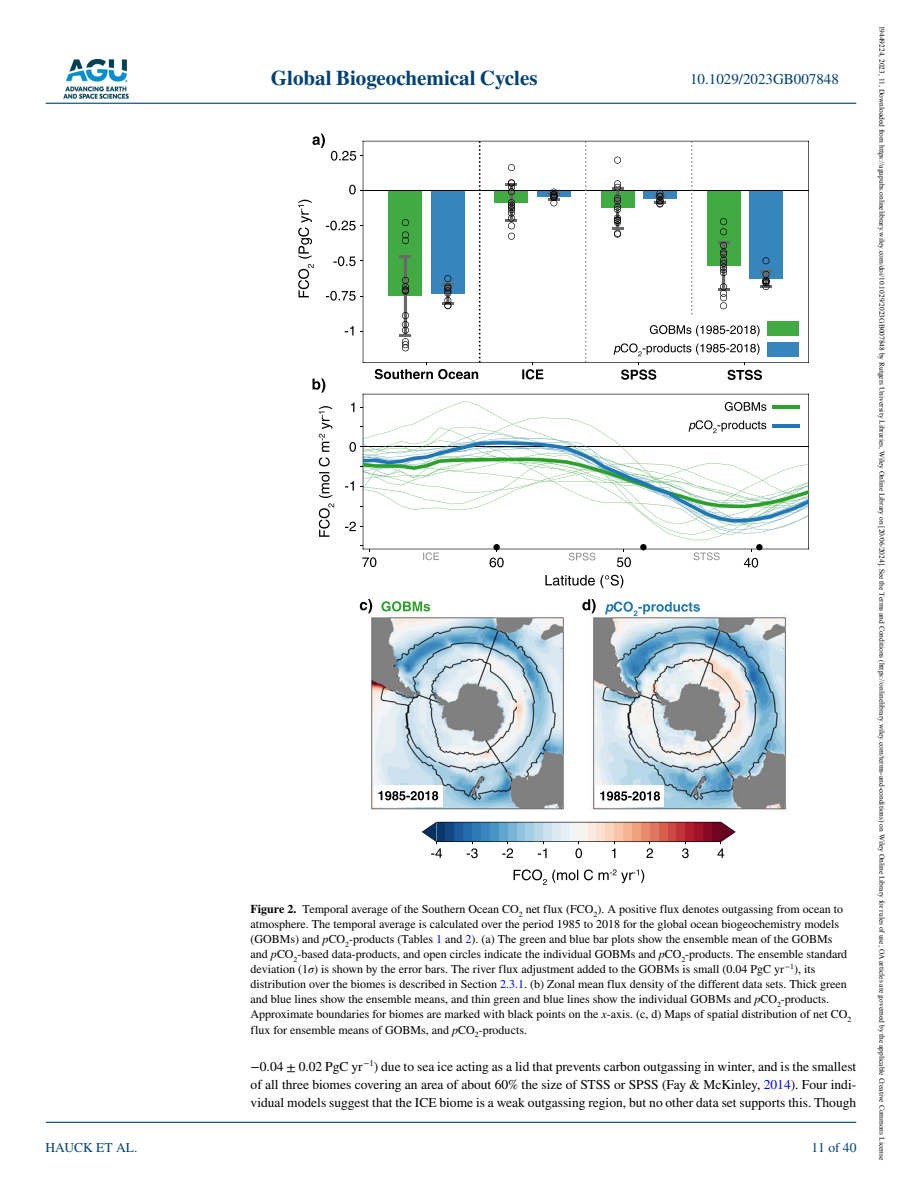
<style>
.page{position:relative;width:902px;height:1183px;background:#fff}
.page>*{position:absolute;margin:0;border:0;box-sizing:border-box;transform-origin:0 0}
.t1{font:700 21px "STIX";color:#004174}
.t2{font:15px "STIX";color:#004174}
.t3{font:13.5px/18px "STIX";color:#000;text-align:justify}
.t4{font:13.5px "STIX";color:#004174}
.t5{font:12px/15px "STIX";color:#000}
.t6{font:7.35px "Times New Roman";color:#000}
.s1{font-weight:700}
.s2{font-style:italic}
.s3{color:#00f}
</style>
<div class="page">
<img style="left:63px;top:60px;width:65px;height:39px">
<hr style="left:46px;top:103px;width:810px;height:1px;background:#004174">
<hr style="left:46px;top:1121px;width:810px;height:1px;background:#004174">
<div style="left:494px;top:190px;width:34px;height:12px;background:#42aa42"></div>
<div style="left:537px;top:190px;width:34px;height:6px;background:#3685bc"></div>
<div style="left:749px;top:190px;width:33px;height:89px;background:#3685bc"></div>
<hr style="left:363px;top:190px;width:445px;height:1px;background:#000">
<svg style="left:508px;top:164px;width:7px;height:7px"></svg>
<svg style="left:506px;top:179px;width:11px;height:61px"></svg>
<svg style="left:548px;top:188px;width:11px;height:18px"></svg>
<hr style="left:362px;top:141px;width:446px;height:1px;background:#000">
<hr style="left:362px;top:362px;width:446px;height:1px;background:#000">
<hr style="left:808px;top:141px;width:1px;height:221px;background:#000">
<hr style="left:362px;top:141px;width:1px;height:221px;background:#000">
<svg style="left:363px;top:401px;width:437px;height:139px"></svg>
<svg style="left:363px;top:433px;width:437px;height:99px"></svg>
<hr style="left:362px;top:393px;width:446px;height:1px;background:#000">
<hr style="left:362px;top:548px;width:446px;height:1px;background:#000">
<hr style="left:808px;top:393px;width:1px;height:156px;background:#000">
<hr style="left:362px;top:393px;width:1px;height:156px;background:#000">
<img style="left:591px;top:613px;width:196px;height:197px">
<img style="left:368px;top:613px;width:196px;height:197px">
<svg style="left:375px;top:141px;width:105px;height:238px"></svg>
<svg style="left:522px;top:362px;width:21px;height:17px"></svg>
<svg style="left:331px;top:151px;width:32px;height:10px"></svg>
<svg style="left:349px;top:185px;width:14px;height:9px"></svg>
<svg style="left:326px;top:220px;width:37px;height:10px"></svg>
<svg style="left:333px;top:256px;width:30px;height:10px"></svg>
<svg style="left:326px;top:291px;width:37px;height:9px"></svg>
<svg style="left:345px;top:326px;width:8px;height:9px"></svg>
<svg style="left:298px;top:264px;width:15px;height:33px"></svg>
<svg style="left:298px;top:200px;width:14px;height:58px"></svg>
<svg style="left:319px;top:406px;width:15px;height:130px"></svg>
<svg style="left:351px;top:402px;width:3px;height:10px"></svg>
<svg style="left:345px;top:441px;width:463px;height:90px"></svg>
<svg style="left:362px;top:557px;width:14px;height:10px"></svg>
<svg style="left:489px;top:557px;width:14px;height:10px"></svg>
<svg style="left:616px;top:557px;width:15px;height:10px"></svg>
<svg style="left:743px;top:557px;width:15px;height:10px"></svg>
<svg style="left:545px;top:574px;width:78px;height:14px"></svg>
<svg style="left:513px;top:869px;width:131px;height:15px"></svg>
<svg style="left:422px;top:821px;width:313px;height:36px"></svg>
<div style="left:766px;top:321px;width:32px;height:15px;background:#42aa42"></div>
<div style="left:766px;top:342px;width:32px;height:14px;background:#3685bc"></div>
<svg style="left:585px;top:141px;width:186px;height:239px"></svg>
<svg style="left:423px;top:552px;width:16px;height:8px"></svg>
<svg style="left:568px;top:552px;width:27px;height:8px"></svg>
<svg style="left:693px;top:552px;width:26px;height:8px"></svg>
<svg style="left:724px;top:402px;width:42px;height:9px"></svg>
<svg style="left:688px;top:420px;width:78px;height:13px"></svg>
<svg style="left:772px;top:404px;width:27px;height:4px"></svg>
<hr style="left:772px;top:424px;width:27px;height:4px;background:#1f77b4">
<svg style="left:381px;top:601px;width:49px;height:10px"></svg>
<svg style="left:605px;top:601px;width:94px;height:15px"></svg>
<div style="left:493px;top:544px;width:7px;height:6px;background:#000;border-radius:50%"></div>
<svg style="left:640px;top:544px;width:6px;height:6px"></svg>
<svg style="left:750px;top:544px;width:12px;height:7px"></svg>
<svg style="left:312px;top:134px;width:13px;height:14px"></svg>
<svg style="left:312px;top:378px;width:13px;height:14px"></svg>
<svg style="left:360px;top:599px;width:12px;height:14px"></svg>
<svg style="left:582px;top:599px;width:13px;height:14px"></svg>
<div style="left:374px;top:785px;width:68px;height:21px;background:#fff"></div>
<div style="left:595px;top:785px;width:69px;height:21px;background:#fff"></div>
<svg style="left:378px;top:791px;width:60px;height:9px"></svg>
<svg style="left:600px;top:791px;width:60px;height:9px"></svg>
<p class="t4" style="left:45px;top:1138px;width:94px">HAUCK ET AL.</p>
<h1 class="t1" style="left:271px;top:66px;width:268px">Global Biogeochemical Cycles</h1>
<p class="t2" style="left:690px;top:69px;width:150px">10.1029/2023GB007848</p>
<p class="t5" style="left:250px;top:902px;width:602px"><span class="s1">Figure 2.</span> Temporal average of the Southern Ocean CO<sub>2</sub> net flux (FCO<sub>2</sub>). A positive flux denotes outgassing from ocean to atmosphere. The temporal average is calculated over the period 1985 to 2018 for the global ocean biogeochemistry models (GOBMs) and <span class="s2">p</span>CO<sub>2</sub>-products (Tables <span class="s3">1</span> and <span class="s3">2</span>). (a) The green and blue bar plots show the ensemble mean of the GOBMs and <span class="s2">p</span>CO<sub>2</sub>-based data-products, and open circles indicate the individual GOBMs and <span class="s2">p</span>CO<sub>2</sub>-products. The ensemble standard deviation (1<span class="s2">σ</span>) is shown by the error bars. The river flux adjustment added to the GOBMs is small (0.04 PgC yr<sup>−1</sup>), its distribution over the biomes is described in Section <span class="s3">2.3.1</span>. (b) Zonal mean flux density of the different data sets. Thick green and blue lines show the ensemble means, and thin green and blue lines show the individual GOBMs and <span class="s2">p</span>CO<sub>2</sub>-products.<br>Approximate boundaries for biomes are marked with black points on the <span class="s2">x</span>-axis. (c, d) Maps of spatial distribution of net CO<sub>2 </sub>flux for ensemble means of GOBMs, and <span class="s2">p</span>CO<sub>2</sub>-products.</p>
<p class="t3" style="left:250px;top:1057px;width:607px">−0.04 ± 0.02 PgC yr<sup>−1</sup>) due to sea ice acting as a lid that prevents carbon outgassing in winter, and is the smallest of all three biomes covering an area of about 60% the size of STSS or SPSS (Fay &amp; McKinley, <span class="s3">2014</span>). Four indi&shy;vidual models suggest that the ICE biome is a weak outgassing region, but no other data set supports this. Though</p>
<p class="t4" style="left:811px;top:1138px;width:46px">11 of 40</p>
<p class="t6" style="left:886px;top:25px;width:1135px;rotate:90deg">19449224, 2023, 11, Downloaded from https://agupubs.onlinelibrary.wiley.com/doi/10.1029/2023GB007848 by Rutgers University Libraries, Wiley Online Library on [20/06/2024]. See the Terms and Conditions (https://onlinelibrary.wiley.com/terms-and-conditions) on Wiley Online Library for rules of use; OA articles are governed by the applicable Creative Commons License</p>
</div>
